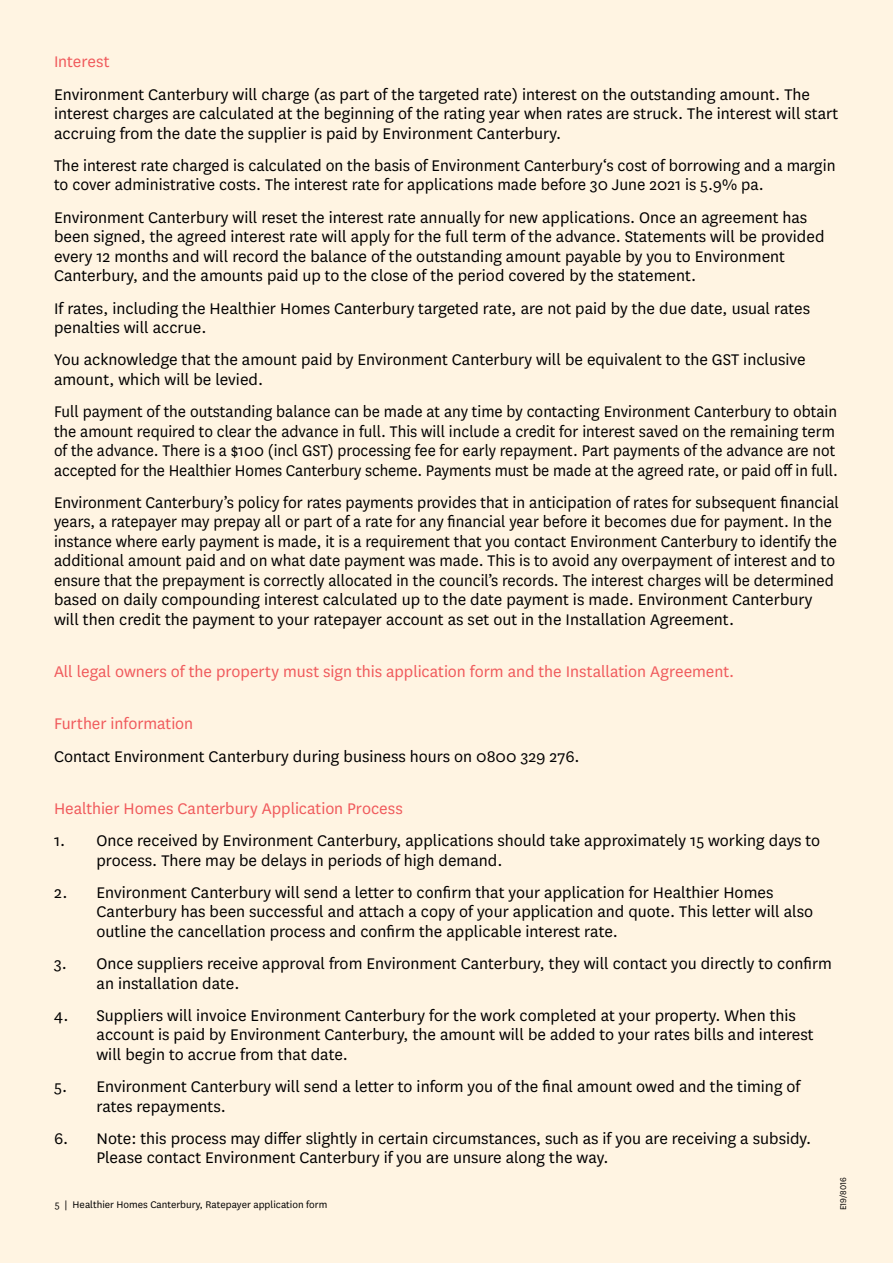
<style>
.page{position:relative;width:893px;height:1263px;background:#fff4e2}
.page>*{position:absolute;margin:0;border:0;box-sizing:border-box;transform-origin:0 0}
.t1{font:18px/19.5px "National";color:#000}
.t2{font:18px/19.5px "National";color:#000;scale:.96 1}
.t3{font:18px "National";letter-spacing:-.005em;color:#f05a5c}
.t4{font:11.25px "National";color:#000}
.t5{font:9.75px "National";color:#000;scale:.96 1}
</style>
<div class="page">
<p class="t3" style="left:54px;top:50px;width:57px">Interest</p>
<p class="t1" style="left:54px;top:84px;width:786px">Environment Canterbury will charge (as part of the targeted rate) interest on the outstanding amount. The interest charges are calculated at the beginning of the rating year when rates are struck. The interest will start accruing from the date the supplier is paid by Environment Canterbury.</p>
<p class="t1" style="left:54px;top:155px;width:783px">The interest rate charged is calculated on the basis of Environment Canterbury‘s cost of borrowing and a margin to cover administrative costs. The interest rate for applications made before 30 June 2021 is 5.9% pa.</p>
<p class="t1" style="left:54px;top:207px;width:772px">Environment Canterbury will reset the interest rate annually for new applications. Once an agreement has been signed, the agreed interest rate will apply for the full term of the advance. Statements will be provided every 12 months and will record the balance of the outstanding amount payable by you to Environment Canterbury, and the amounts paid up to the close of the period covered by the statement.</p>
<p class="t1" style="left:54px;top:297px;width:758px">If rates, including the Healthier Homes Canterbury targeted rate, are not paid by the due date, usual rates penalties will accrue.</p>
<p class="t1" style="left:54px;top:349px;width:753px">You acknowledge that the amount paid by Environment Canterbury will be equivalent to the GST inclusive amount, which will be levied.</p>
<p class="t2" style="left:54px;top:401px;width:818px">Full payment of the outstanding balance can be made at any time by contacting Environment Canterbury to obtain the amount required to clear the advance in full. This will include a credit for interest saved on the remaining term of the advance. There is a $100 (incl GST) processing fee for early repayment. Part payments of the advance are not accepted for the Healthier Homes Canterbury scheme. Payments must be made at the agreed rate, or paid off in full.</p>
<p class="t1" style="left:54px;top:492px;width:786px">Environment Canterbury’s policy for rates payments provides that in anticipation of rates for subsequent financial years, a ratepayer may prepay all or part of a rate for any financial year before it becomes due for payment. In the instance where early payment is made, it is a requirement that you contact Environment Canterbury to identify the additional amount paid and on what date payment was made. This is to avoid any overpayment of interest and to ensure that the prepayment is correctly allocated in the council’s records. The interest charges will be determined based on daily compounding interest calculated up to the date payment is made. Environment Canterbury will then credit the payment to your ratepayer account as set out in the Installation Agreement.</p>
<p class="t3" style="left:54px;top:660px;width:682px">All legal owners of the property must sign this application form and the Installation Agreement.</p>
<p class="t3" style="left:54px;top:712px;width:141px">Further information</p>
<p class="t1" style="left:54px;top:746px;width:527px">Contact Environment Canterbury during business hours on 0800 329 276.</p>
<p class="t3" style="left:54px;top:797px;width:350px">Healthier Homes Canterbury Application Process</p>
<p class="t1" style="left:97px;top:830px;width:725px;text-indent:-43px">1. Once received by Environment Canterbury, applications should take approximately 15 working days to process. There may be delays in periods of high demand.</p>
<p class="t1" style="left:97px;top:882px;width:718px;text-indent:-43px">2. Environment Canterbury will send a letter to confirm that your application for Healthier Homes<br>Canterbury has been successful and attach a copy of your application and quote. This letter will also outline the cancellation process and confirm the applicable interest rate.</p>
<p class="t1" style="left:97px;top:953px;width:737px;text-indent:-43px">3. Once suppliers receive approval from Environment Canterbury, they will contact you directly to confirm an installation date.</p>
<p class="t1" style="left:97px;top:1005px;width:719px;text-indent:-43px">4. Suppliers will invoice Environment Canterbury for the work completed at your property. When this account is paid by Environment Canterbury, the amount will be added to your rates bills and interest will begin to accrue from that date.</p>
<p class="t1" style="left:97px;top:1076px;width:705px;text-indent:-43px">5. Environment Canterbury will send a letter to inform you of the final amount owed and the timing of rates repayments.</p>
<p class="t1" style="left:97px;top:1128px;width:716px;text-indent:-43px">6. Note: this process may differ slightly in certain circumstances, such as if you are receiving a subsidy.<br>Please contact Environment Canterbury if you are unsure along the way.</p>
<p class="t4" style="left:55px;top:1197px;width:274px">5 | Healthier Homes Canterbury, Ratepayer application form</p>
<p class="t5" style="left:837px;top:1210px;width:36px;rotate:-90deg">E19/8016</p>
</div>
